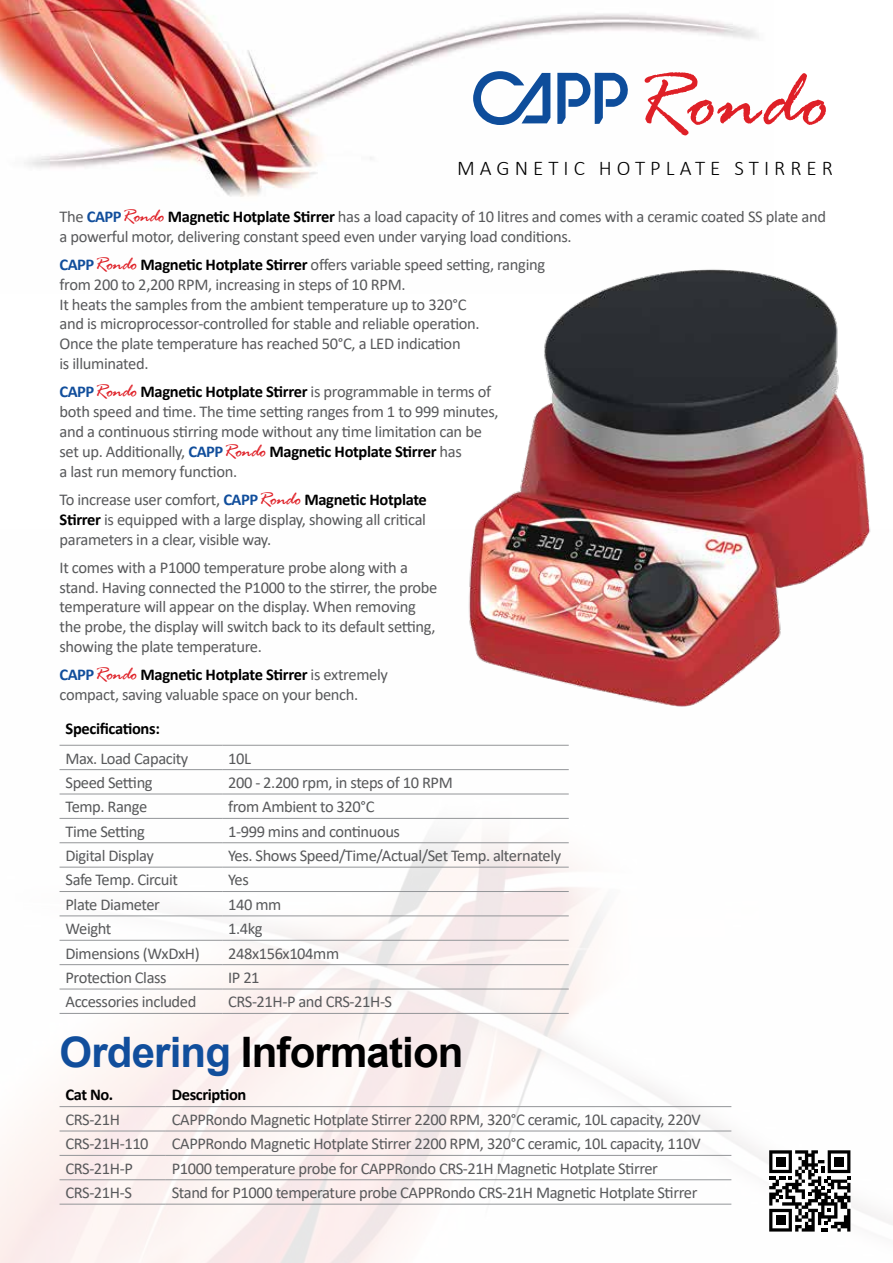
<style>
.page{position:relative;width:893px;height:1263px;background:#fff}
.page>*{position:absolute;margin:0;border:0;box-sizing:border-box;transform-origin:0 0}
.t1{font:italic 84.3px "Rage";color:#df2027}
.t2{font:700 42px "Arial";letter-spacing:-.02em;color:#000}
.t3{font:300 21px "Calibri";letter-spacing:.24em;color:#000}
.t4{font:16.5px/19.8px "Calibri";letter-spacing:-.025em;color:#58595b}
.t5{font:700 16.5px "Calibri";letter-spacing:-.025em;color:#000}
.s1{font-weight:700;color:#114e9c}
.s2{font-family:"Rage";font-style:italic;font-size:19.5px;color:#df2027}
.s3{font-weight:700;color:#000}
.s4{color:#114e9c}
</style>
<div class="page">
<img style="left:0;top:0;width:758px;height:197px">
<img style="left:0;top:744px;width:893px;height:519px">
<svg style="left:473px;top:71px;width:77px;height:54px"></svg>
<svg style="left:557px;top:73px;width:75px;height:51px"></svg>
<hr style="left:60px;top:1106px;width:106px;height:1px;background:#939598">
<hr style="left:166px;top:1106px;width:565px;height:1px;background:#939598">
<hr style="left:60px;top:1130px;width:106px;height:1px;background:#939598">
<hr style="left:166px;top:1130px;width:565px;height:1px;background:#939598">
<hr style="left:60px;top:1155px;width:106px;height:1px;background:#939598">
<hr style="left:166px;top:1155px;width:565px;height:1px;background:#939598">
<hr style="left:60px;top:1179px;width:106px;height:1px;background:#939598">
<hr style="left:166px;top:1179px;width:565px;height:1px;background:#939598">
<hr style="left:60px;top:1204px;width:106px;height:1px;background:#939598">
<hr style="left:166px;top:1204px;width:565px;height:1px;background:#939598">
<hr style="left:60px;top:745px;width:162px;height:1px;background:#939598">
<hr style="left:222px;top:745px;width:347px;height:1px;background:#939598">
<hr style="left:60px;top:769px;width:162px;height:1px;background:#939598">
<hr style="left:222px;top:769px;width:347px;height:1px;background:#939598">
<hr style="left:60px;top:794px;width:162px;height:1px;background:#939598">
<hr style="left:222px;top:794px;width:347px;height:1px;background:#939598">
<hr style="left:60px;top:818px;width:162px;height:1px;background:#939598">
<hr style="left:222px;top:818px;width:347px;height:1px;background:#939598">
<hr style="left:60px;top:842px;width:162px;height:1px;background:#939598">
<hr style="left:222px;top:842px;width:347px;height:1px;background:#939598">
<hr style="left:60px;top:867px;width:162px;height:1px;background:#939598">
<hr style="left:222px;top:867px;width:347px;height:1px;background:#939598">
<hr style="left:60px;top:891px;width:162px;height:1px;background:#939598">
<hr style="left:222px;top:891px;width:347px;height:1px;background:#939598">
<hr style="left:60px;top:915px;width:162px;height:1px;background:#939598">
<hr style="left:222px;top:915px;width:347px;height:1px;background:#939598">
<hr style="left:60px;top:940px;width:162px;height:1px;background:#939598">
<hr style="left:222px;top:940px;width:347px;height:1px;background:#939598">
<hr style="left:60px;top:964px;width:162px;height:1px;background:#939598">
<hr style="left:222px;top:964px;width:347px;height:1px;background:#939598">
<hr style="left:60px;top:989px;width:162px;height:1px;background:#939598">
<hr style="left:222px;top:989px;width:347px;height:1px;background:#939598">
<hr style="left:60px;top:1013px;width:162px;height:1px;background:#939598">
<hr style="left:222px;top:1013px;width:347px;height:1px;background:#939598">
<img style="left:468px;top:269px;width:403px;height:438px">
<svg style="left:769px;top:1150px;width:81px;height:81px"></svg>
<h1 class="t1" style="left:631px;top:56px;width:201px">Rondo</h1>
<p class="t3" style="left:457px;top:155px;width:377px">MAGNETIC HOTPLATE STIRRER</p>
<p class="t4" style="left:60px;top:206px;width:768px">The <span class="s1">CAPP</span><span class="s2">Rondo</span> <span class="s3">Magnetic Hotplate Stirrer</span> has a load capacity of 10 litres and comes with a ceramic coated SS plate and a powerful motor, delivering constant speed even under varying load conditions.</p>
<p class="t4" style="left:60px;top:254px;width:487px"><span class="s1">CAPP</span><span class="s2">Rondo</span> <span class="s3">Magnetic Hotplate Stirrer</span> offers variable speed setting, ranging from 200 to 2,200 RPM, increasing in steps of 10 RPM.<br>It heats the samples from the ambient temperature up to 320°C<br>and is microprocessor-controlled for stable and reliable operation.<br>Once the plate temperature has reached 50°C, a LED indication<br>is illuminated.</p>
<p class="t4" style="left:60px;top:382px;width:441px"><span class="s1">CAPP</span><span class="s2">Rondo</span> <span class="s3">Magnetic Hotplate Stirrer</span> is programmable in terms of both speed and time. The time setting ranges from 1 to 999 minutes, and a continuous stirring mode without any time limitation can be set up. Additionally, <span class="s1">CAPP</span><span class="s2">Rondo</span> <span class="s3">Magnetic Hotplate Stirrer</span> has<br>a last run memory function.</p>
<p class="t4" style="left:60px;top:489px;width:369px;text-align:justify">To increase user comfort, <span class="s1">CAPP</span><span class="s2">Rondo</span> <span class="s3">Magnetic Hotplate Stirrer</span> is equipped with a large display, showing all critical parameters in a clear, visible way.</p>
<p class="t4" style="left:60px;top:557px;width:379px">It comes with a P1000 temperature probe along with a stand. Having connected the P1000 to the stirrer, the probe temperature will appear on the display. When removing the probe, the display will switch back to its default setting, showing the plate temperature.</p>
<p class="t4" style="left:60px;top:664px;width:330px"><span class="s1">CAPP</span><span class="s2">Rondo</span> <span class="s3">Magnetic Hotplate Stirrer</span> is extremely compact, saving valuable space on your bench.</p>
<p class="t5" style="left:66px;top:717px;width:96px">Specifications:</p>
<p class="t4" style="left:66px;top:748px;width:124px">Max. Load Capacity</p>
<p class="t4" style="left:228px;top:748px;width:24px">10L</p>
<p class="t4" style="left:66px;top:772px;width:89px">Speed Setting</p>
<p class="t4" style="left:228px;top:772px;width:226px">200 - 2.200 rpm, in steps of 10 RPM</p>
<p class="t4" style="left:66px;top:796px;width:83px">Temp. Range</p>
<p class="t4" style="left:228px;top:796px;width:148px">from Ambient to 320°C</p>
<p class="t4" style="left:66px;top:821px;width:81px">Time Setting</p>
<p class="t4" style="left:228px;top:821px;width:173px">1-999 mins and continuous</p>
<p class="t4" style="left:66px;top:845px;width:90px">Digital Display</p>
<p class="t4" style="left:228px;top:845px;width:335px">Yes. Shows Speed/Time/Actual/Set Temp. alternately</p>
<p class="t4" style="left:66px;top:870px;width:114px">Safe Temp. Circuit</p>
<p class="t4" style="left:228px;top:870px;width:22px">Yes</p>
<p class="t4" style="left:66px;top:894px;width:96px">Plate Diameter</p>
<p class="t4" style="left:228px;top:894px;width:55px">140 mm</p>
<p class="t4" style="left:66px;top:918px;width:47px">Weight</p>
<p class="t4" style="left:228px;top:918px;width:36px">1.4kg</p>
<p class="t4" style="left:66px;top:943px;width:136px">Dimensions (WxDxH)</p>
<p class="t4" style="left:228px;top:943px;width:112px">248x156x104mm</p>
<p class="t4" style="left:66px;top:967px;width:103px">Protection Class</p>
<p class="t4" style="left:228px;top:967px;width:33px">IP 21</p>
<p class="t4" style="left:66px;top:991px;width:132px">Accessories included</p>
<p class="t4" style="left:228px;top:991px;width:166px">CRS-21H-P and CRS-21H-S</p>
<h2 class="t2" style="left:60px;top:1022px;width:406px"><span class="s4">Ordering</span> Information</h2>
<p class="t5" style="left:66px;top:1082px;width:49px">Cat No.</p>
<p class="t5" style="left:172px;top:1082px;width:76px">Description</p>
<p class="t4" style="left:66px;top:1109px;width:56px">CRS-21H</p>
<p class="t4" style="left:172px;top:1109px;width:530px">CAPPRondo Magnetic Hotplate Stirrer 2200 RPM, 320°C ceramic, 10L capacity, 220V</p>
<p class="t4" style="left:66px;top:1133px;width:85px">CRS-21H-110</p>
<p class="t4" style="left:172px;top:1133px;width:530px">CAPPRondo Magnetic Hotplate Stirrer 2200 RPM, 320°C ceramic, 10L capacity, 110V</p>
<p class="t4" style="left:66px;top:1158px;width:69px">CRS-21H-P</p>
<p class="t4" style="left:172px;top:1158px;width:488px">P1000 temperature probe for CAPPRondo CRS-21H Magnetic Hotplate Stirrer</p>
<p class="t4" style="left:66px;top:1182px;width:68px">CRS-21H-S</p>
<p class="t4" style="left:172px;top:1182px;width:527px">Stand for P1000 temperature probe CAPPRondo CRS-21H Magnetic Hotplate Stirrer</p>
</div>
